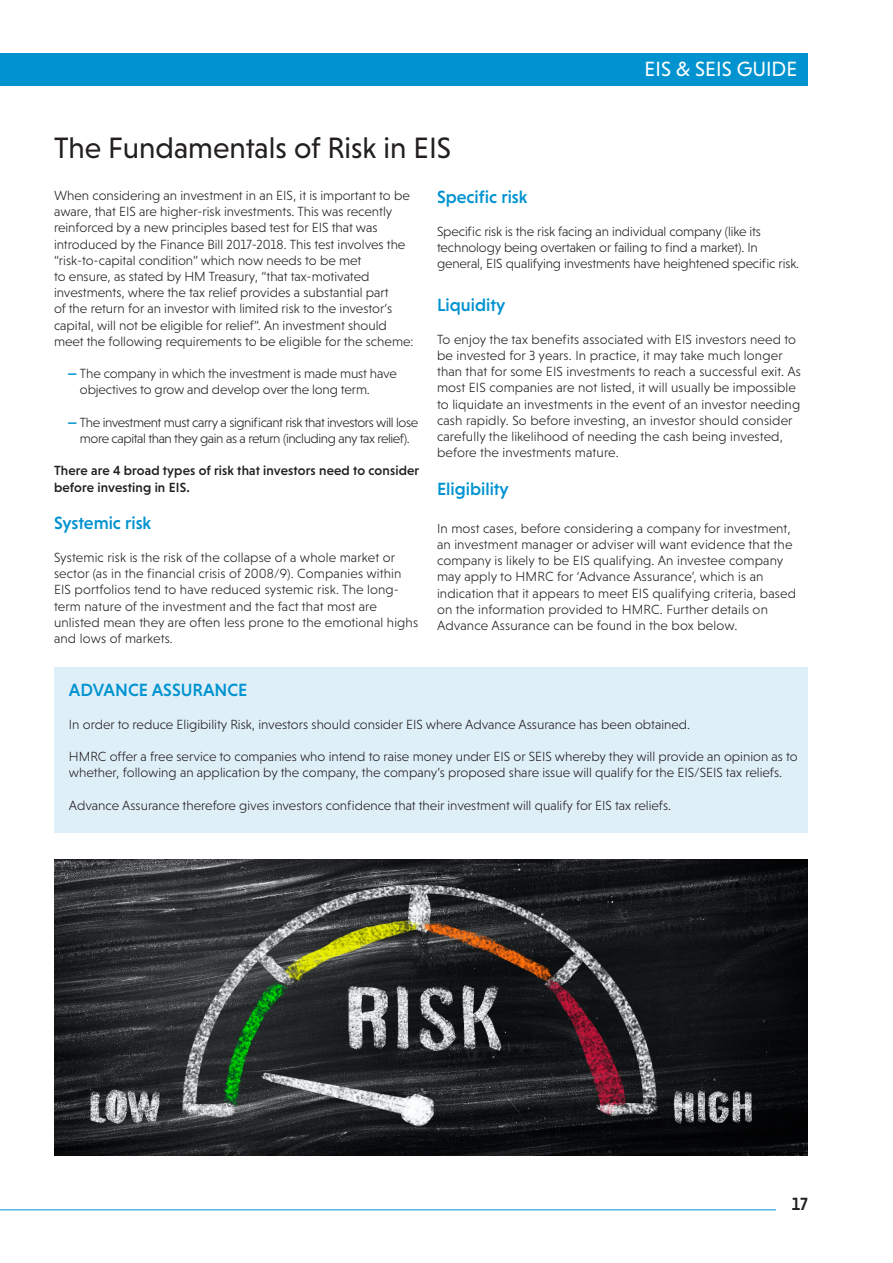
<style>
.page{position:relative;width:893px;height:1263px;background:#fff}
.page>*{position:absolute;margin:0;border:0;box-sizing:border-box;transform-origin:0 0}
.t1{font:30px "Niveau Grotesk";color:#231f20}
.t2{font:21px "Niveau Grotesk";color:#fff}
.t3{font:500 18px "Niveau Grotesk";color:#0093d0}
.t4{font:500 18px "Niveau Grotesk";color:#231f20}
.t5{font:300 13.5px/16.2px "Niveau Grotesk";color:#231f20}
.t6{font:300 13.5px/16.2px "Niveau Grotesk";letter-spacing:-.03em;color:#231f20;text-align:center}
.t7{font:500 13.5px/16.2px "Niveau Grotesk";letter-spacing:.01em;color:#231f20}
.s1{font-weight:700;color:#0093d0}
</style>
<div class="page">
<div style="left:0;top:53px;width:808px;height:33px;background:#0093d0"></div>
<hr style="left:0;top:1209px;width:776px;height:1px;background:#0093d0">
<img style="left:54px;top:859px;width:754px;height:296px">
<div style="left:54px;top:667px;width:754px;height:166px;background:#dfeff8"></div>
<h1 class="t1" style="left:54px;top:130px;width:399px">The Fundamentals of Risk in EIS</h1>
<h2 class="t2" style="left:645px;top:57px;width:154px">EIS &amp; SEIS GUIDE</h2>
<p class="t5" style="left:54px;top:187px;width:361px">When considering an investment in an EIS, it is important to be aware, that EIS are higher-risk investments. This was recently reinforced by a new principles based test for EIS that was introduced by the Finance Bill 2017-2018. This test involves the “risk-to-capital condition” which now needs to be met<br>to ensure, as stated by HM Treasury, “that tax-motivated investments, where the tax relief provides a substantial part<br>of the return for an investor with limited risk to the investor’s capital, will not be eligible for relief”. An investment should meet the following requirements to be eligible for the scheme:</p>
<p class="t5" style="left:80px;top:365px;width:319px;text-indent:-12px"><span class="s1">—</span> The company in which the investment is made must have objectives to grow and develop over the long term.</p>
<p class="t6" style="left:68px;top:414px;width:352px"><span class="s1">—</span> The investment must carry a significant risk that investors will lose more capital than they gain as a return (including any tax relief).</p>
<p class="t7" style="left:54px;top:463px;width:367px">There are 4 broad types of risk that investors need to consider before investing in EIS.</p>
<h3 class="t3" style="left:54px;top:513px;width:99px">Systemic risk</h3>
<p class="t5" style="left:54px;top:549px;width:366px">Systemic risk is the risk of the collapse of a whole market or sector (as in the financial crisis of 2008/9). Companies within EIS portfolios tend to have reduced systemic risk. The long&shy;term nature of the investment and the fact that most are unlisted mean they are often less prone to the emotional highs and lows of markets.</p>
<h3 class="t3" style="left:437px;top:187px;width:92px">Specific risk</h3>
<p class="t5" style="left:437px;top:223px;width:364px">Specific risk is the risk facing an individual company (like its technology being overtaken or failing to find a market). In general, EIS qualifying investments have heightened specific risk.</p>
<h3 class="t3" style="left:437px;top:295px;width:70px">Liquidity</h3>
<p class="t5" style="left:437px;top:331px;width:365px">To enjoy the tax benefits associated with EIS investors need to be invested for 3 years. In practice, it may take much longer than that for some EIS investments to reach a successful exit. As most EIS companies are not listed, it will usually be impossible to liquidate an investments in the event of an investor needing cash rapidly. So before investing, an investor should consider carefully the likelihood of needing the cash being invested, before the investments mature.</p>
<h3 class="t3" style="left:437px;top:479px;width:73px">Eligibility</h3>
<p class="t5" style="left:437px;top:520px;width:360px">In most cases, before considering a company for investment, an investment manager or adviser will want evidence that the company is likely to be EIS qualifying. An investee company may apply to HMRC for ‘Advance Assurance’, which is an indication that it appears to meet EIS qualifying criteria, based on the information provided to HMRC. Further details on Advance Assurance can be found in the box below.</p>
<h3 class="t3" style="left:69px;top:680px;width:180px">ADVANCE ASSURANCE</h3>
<p class="t5" style="left:69px;top:716px;width:623px">In order to reduce Eligibility Risk, investors should consider EIS where Advance Assurance has been obtained.</p>
<p class="t5" style="left:69px;top:748px;width:730px">HMRC offer a free service to companies who intend to raise money under EIS or SEIS whereby they will provide an opinion as to whether, following an application by the company, the company’s proposed share issue will qualify for the EIS/SEIS tax reliefs.</p>
<p class="t5" style="left:69px;top:797px;width:604px">Advance Assurance therefore gives investors confidence that their investment will qualify for EIS tax reliefs.</p>
<h3 class="t4" style="left:792px;top:1194px;width:18px">17</h3>
</div>
